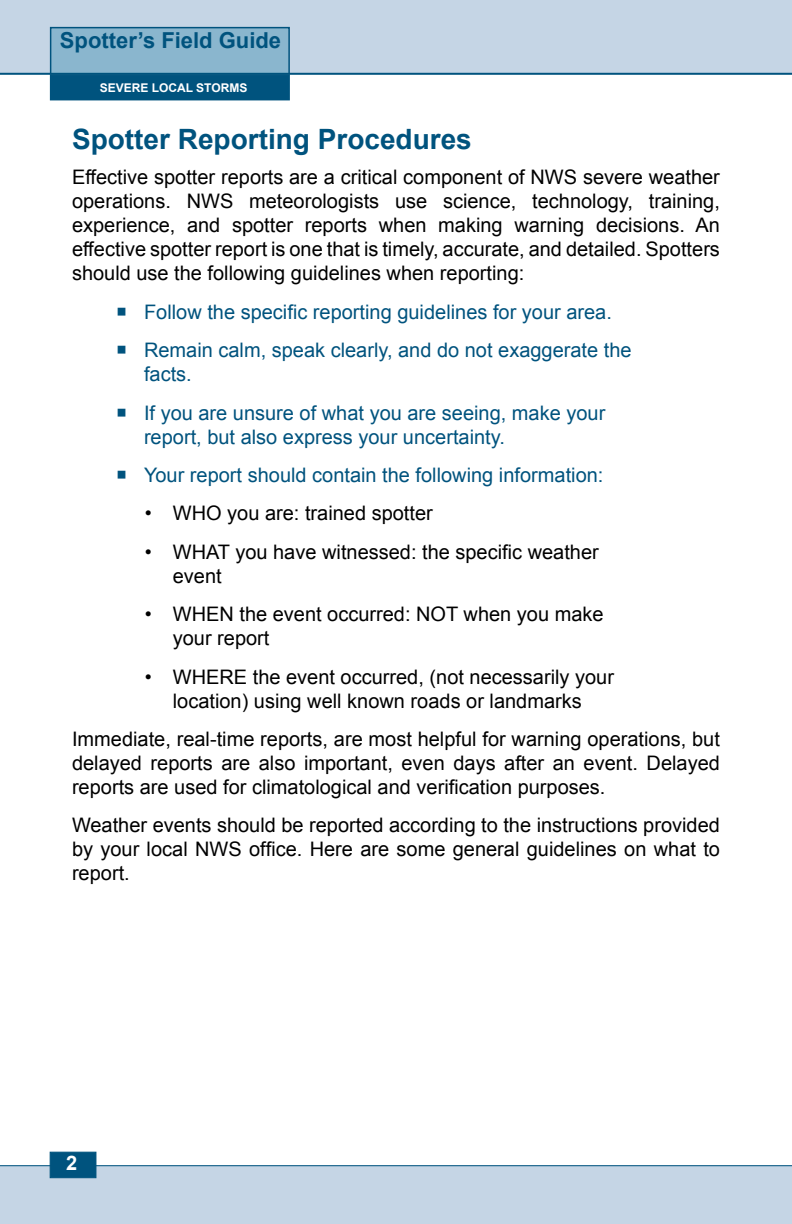
<style>
.page{position:relative;width:792px;height:1224px;background:#fff}
.page>*{position:absolute;margin:0;border:0;box-sizing:border-box;transform-origin:0 0}
.t1{font:700 28px "Arial";color:#00537e}
.t2{font:700 22px "Arial";color:#00537e}
.t3{font:20px/24px "Arial";color:#000;text-align:justify}
.t4{font:20px/38.4px "Arial";color:#00537e}
.t5{font:700 20px "Arial";color:#fff}
.t6{font:700 12px "Arial";color:#fff}
</style>
<div class="page">
<div style="left:0;top:1165px;width:792px;height:59px;background:#c5d5e5"></div>
<div style="left:0;top:0;width:792px;height:75px;background:#c5d5e5"></div>
<div style="left:50px;top:74px;width:240px;height:26px;background:#00537e"></div>
<div style="left:51px;top:28px;width:238px;height:46px;background:#8ab6ce"></div>
<div style="left:50px;top:27px;width:240px;height:48px;border:2px solid #00537e"></div>
<div style="left:50px;top:1152px;width:46px;height:26px;background:#00537e;border:1px solid #00537e"></div>
<p class="t2" style="left:60px;top:26px;width:223px">Spotter’s Field Guide</p>
<p class="t6" style="left:100px;top:80px;width:149px">SEVERE LOCAL STORMS</p>
<h1 class="t1" style="left:72px;top:121px;width:401px">Spotter Reporting Procedures</h1>
<p class="t3" style="left:72px;top:166px;width:649px">Effective spotter reports are a critical component of NWS severe weather operations. NWS meteorologists use science, technology, training, experience, and spotter reports when making warning decisions. An effective spotter report is one that is timely, accurate, and detailed. Spotters should use the following guidelines when reporting:</p>
<p class="t4" style="left:144px;top:293px;width:489px">Follow the specific reporting guidelines for your area.<br>Remain calm, speak clearly, and do not exaggerate the</p>
<p class="t4" style="left:144px;top:355px;width:463px">facts.<br>If you are unsure of what you are seeing, make your</p>
<p class="t4" style="left:144px;top:418px;width:461px">report, but also express your uncertainty.<br>Your report should contain the following information:</p>
<p class="t3" style="left:145px;top:502px;width:290px">• WHO you are: trained spotter</p>
<p class="t3" style="left:173px;top:540px;width:428px;text-indent:-28px">• WHAT you have witnessed: the specific weather event</p>
<p class="t3" style="left:173px;top:602px;width:432px;text-indent:-28px">• WHEN the event occurred: NOT when you make your report</p>
<p class="t3" style="left:145px;top:665px;width:471px;text-align:center">• WHERE the event occurred, (not necessarily your location) using well known roads or landmarks</p>
<p class="t3" style="left:72px;top:727px;width:649px">Immediate, real-time reports, are most helpful for warning operations, but delayed reports are also important, even days after an event. Delayed reports are used for climatological and verification purposes.</p>
<p class="t3" style="left:72px;top:814px;width:650px">Weather events should be reported according to the instructions provided by your local NWS office. Here are some general guidelines on what to report.</p>
<p class="t5" style="left:66px;top:1149px;width:13px">2</p>
</div>
